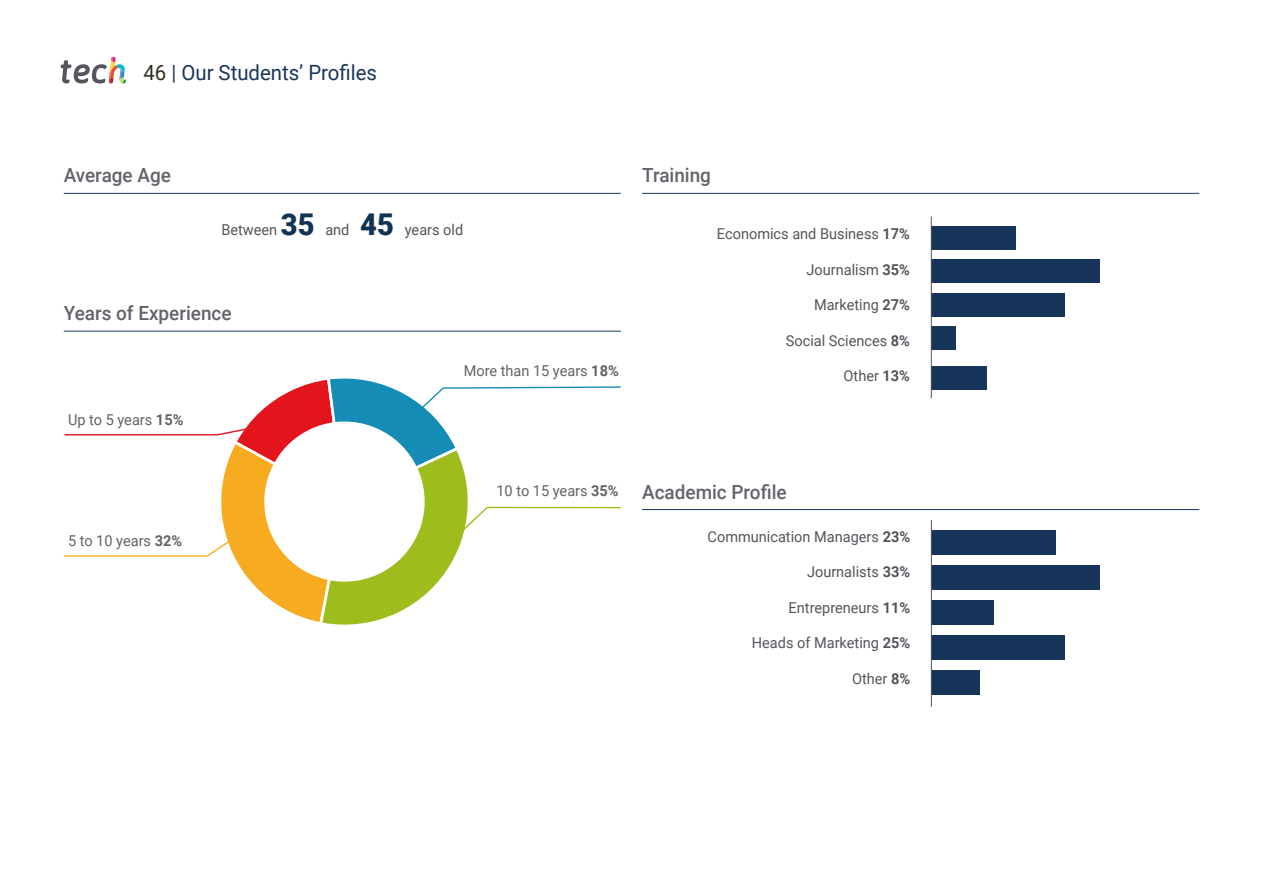
<style>
.page{position:relative;width:1263px;height:893px;background:#fff}
.page>*{position:absolute;margin:0;border:0;box-sizing:border-box;transform-origin:0 0}
.t1{font:21px "Roboto";color:#1a355c}
.t2{font:500 19.5px "Roboto";color:#61646a}
.t3{font:15px "Roboto";color:#52555b}
.t4{font:15px "Roboto";color:#636363}
.s1{color:#312e20}
.s2{font-weight:900;font-size:30px;color:#123352}
.s3{font-weight:700}
</style>
<div class="page">
<hr style="left:64px;top:193px;width:557px;height:1px;background:#17355b">
<hr style="left:64px;top:331px;width:557px;height:1px;background:#17355b">
<hr style="left:642px;top:509px;width:557px;height:1px;background:#17355b">
<div style="left:931px;top:530px;width:125px;height:25px;background:#17355b"></div>
<div style="left:931px;top:565px;width:169px;height:25px;background:#17355b"></div>
<div style="left:931px;top:600px;width:63px;height:25px;background:#17355b"></div>
<div style="left:931px;top:635px;width:134px;height:25px;background:#17355b"></div>
<div style="left:931px;top:670px;width:49px;height:24px;background:#17355b"></div>
<hr style="left:931px;top:520px;width:1px;height:187px;background:#52555b">
<hr style="left:642px;top:193px;width:557px;height:1px;background:#17355b">
<div style="left:931px;top:226px;width:84px;height:24px;background:#17355b"></div>
<div style="left:931px;top:259px;width:168px;height:24px;background:#17355b"></div>
<div style="left:931px;top:293px;width:134px;height:23px;background:#17355b"></div>
<div style="left:931px;top:326px;width:25px;height:24px;background:#17355b"></div>
<div style="left:931px;top:366px;width:55px;height:24px;background:#17355b"></div>
<hr style="left:931px;top:217px;width:1px;height:181px;background:#52555b">
<svg style="left:61px;top:57px;width:65px;height:27px"></svg>
<svg style="left:64px;top:378px;width:557px;height:247px"></svg>
<h1 class="t1" style="left:144px;top:57px;width:235px"><span class="s1">46</span> | Our Students’ Profiles</h1>
<h2 class="t2" style="left:64px;top:161px;width:109px">Average Age</h2>
<p class="t3" style="left:221px;top:219px;width:243px">Between <span class="s2">35</span> and <span class="s2">45</span> years old</p>
<h2 class="t2" style="left:64px;top:300px;width:169px">Years of Experience</h2>
<p class="t4" style="left:68px;top:409px;width:117px">Up to 5 years <span class="s3">15%</span></p>
<p class="t4" style="left:68px;top:530px;width:116px">5 to 10 years <span class="s3">32%</span></p>
<p class="t4" style="left:464px;top:360px;width:157px">More than 15 years <span class="s3">18%</span></p>
<p class="t4" style="left:496px;top:480px;width:124px">10 to 15 years <span class="s3">35%</span></p>
<h2 class="t2" style="left:642px;top:161px;width:70px">Training</h2>
<p class="t3" style="left:717px;top:224px;width:195px">Economics and Business <span class="s3">17%</span></p>
<p class="t3" style="left:806px;top:259px;width:105px">Journalism <span class="s3">35%</span></p>
<p class="t3" style="left:814px;top:295px;width:98px">Marketing <span class="s3">27%</span></p>
<p class="t3" style="left:786px;top:330px;width:126px">Social Sciences <span class="s3">8%</span></p>
<p class="t3" style="left:843px;top:366px;width:68px">Other <span class="s3">13%</span></p>
<h2 class="t2" style="left:642px;top:478px;width:146px">Academic Profile</h2>
<p class="t3" style="left:708px;top:526px;width:204px">Communication Managers <span class="s3">23%</span></p>
<p class="t3" style="left:807px;top:561px;width:105px">Journalists <span class="s3">33%</span></p>
<p class="t3" style="left:789px;top:597px;width:123px">Entrepreneurs <span class="s3">11%</span></p>
<p class="t3" style="left:752px;top:632px;width:160px">Heads of Marketing <span class="s3">25%</span></p>
<p class="t3" style="left:852px;top:668px;width:60px">Other <span class="s3">8%</span></p>
</div>
